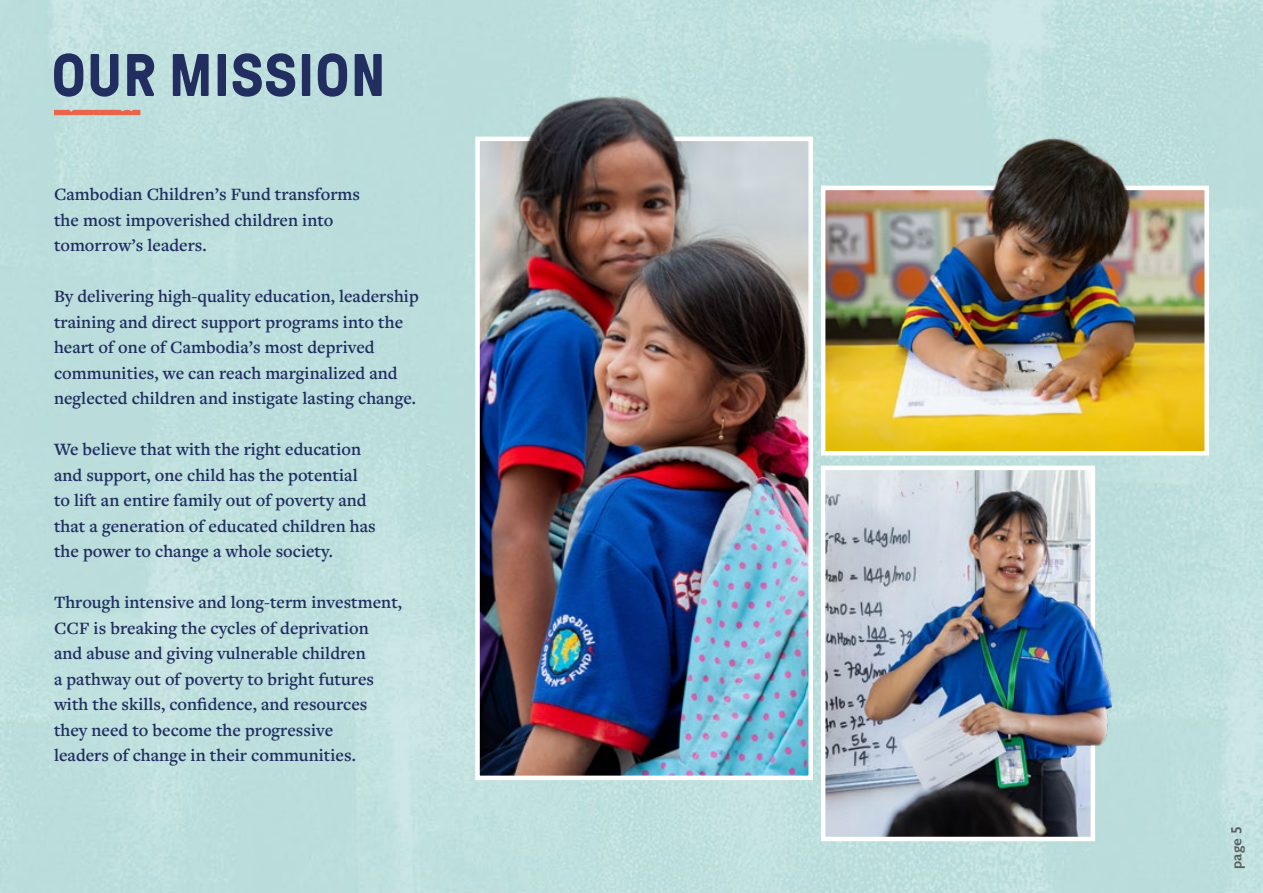
<style>
.page{position:relative;width:1263px;height:893px;background:#fff}
.page>*{position:absolute;margin:0;border:0;box-sizing:border-box;transform-origin:0 0}
.t1{font:700 60px "GT Pressura Pro";letter-spacing:.01em;color:#222d60}
.t2{font:600 18px/25.5px "Freight Text Pro";color:#212e60}
.t3{font:600 15px "Gill Sans";color:#333}
</style>
<div class="page">
<svg style="left:54px;top:110px;width:86px;height:5px"></svg>
<img style="left:480px;top:142px;width:328px;height:633px">
<div style="left:475px;top:137px;width:338px;height:643px;border:4px solid #fff"></div>
<img style="left:826px;top:191px;width:378px;height:259px">
<div style="left:821px;top:186px;width:388px;height:269px;border:4px solid #fff"></div>
<img style="left:826px;top:471px;width:264px;height:365px">
<div style="left:821px;top:466px;width:274px;height:375px;border:4px solid #fff"></div>
<img style="left:483px;top:61px;width:321px;height:620px">
<img style="left:885px;top:122px;width:262px;height:90px">
<img style="left:1067px;top:604px;width:51px;height:162px">
<h1 class="t1" style="left:51px;top:43px;width:336px">OUR MISSION</h1>
<p class="t2" style="left:54px;top:181px;width:308px">Cambodian Children’s Fund transforms the most impoverished children into tomorrow’s leaders.</p>
<p class="t2" style="left:54px;top:283px;width:366px">By delivering high-quality education, leadership training and direct support programs into the heart of one of Cambodia’s most deprived communities, we can reach marginalized and neglected children and instigate lasting change.</p>
<p class="t2" style="left:54px;top:436px;width:323px">We believe that with the right education and support, one child has the potential to lift an entire family out of poverty and that a generation of educated children has the power to change a whole society.</p>
<p class="t2" style="left:54px;top:589px;width:350px">Through intensive and long-term investment, CCF is breaking the cycles of deprivation<br>and abuse and giving vulnerable children<br>a pathway out of poverty to bright futures with the skills, confidence, and resources they need to become the progressive<br>leaders of change in their communities.</p>
<p class="t3" style="left:1227px;top:869px;width:44px;rotate:-90deg">page 5</p>
</div>
